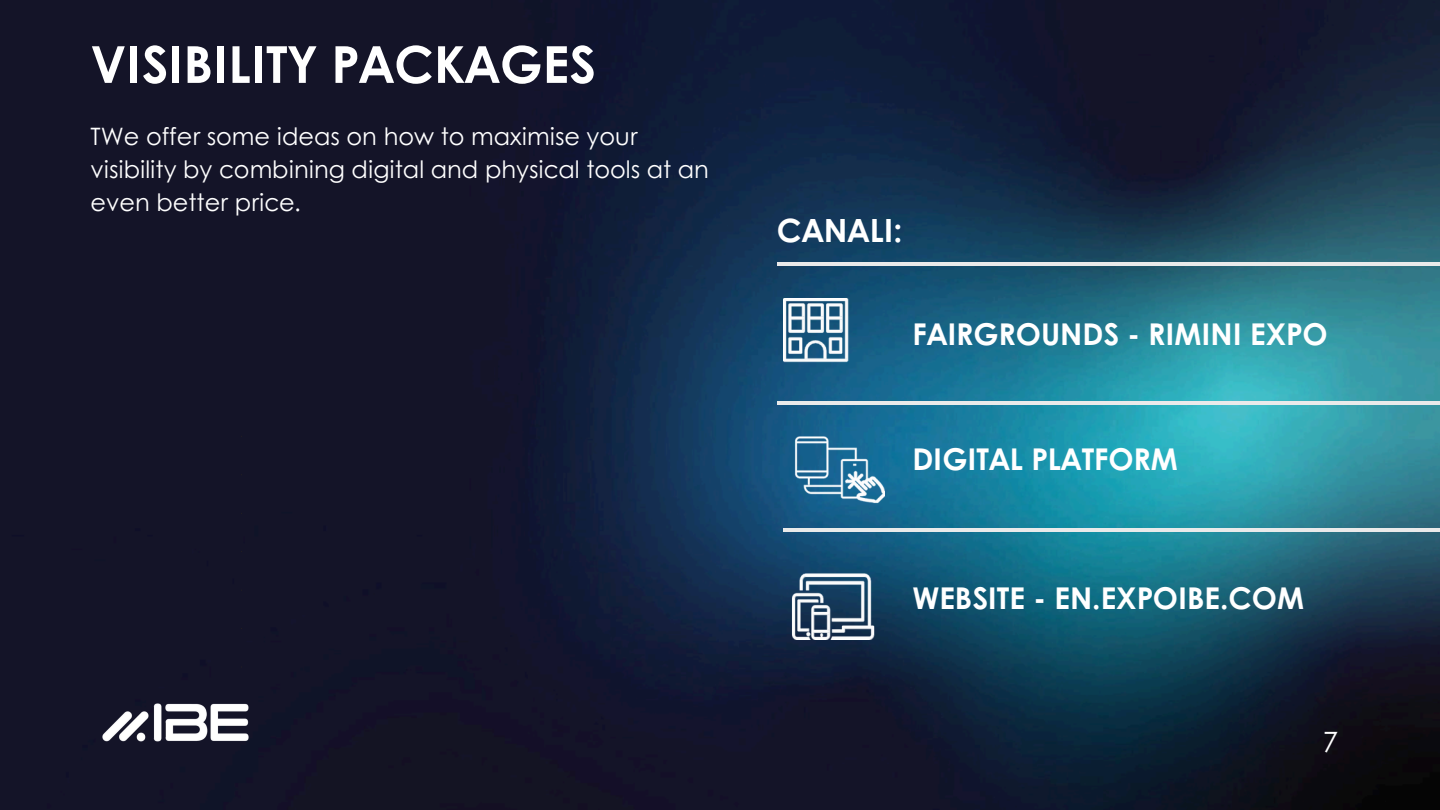
<style>
.page{position:relative;width:1440px;height:810px;background:#fff}
.page>*{position:absolute;margin:0;border:0;box-sizing:border-box;transform-origin:0 0}
.t1{font:700 51px "Century Gothic";color:#fff}
.t2{font:700 32px "Century Gothic";color:#fff}
.t3{font:700 30px "Century Gothic";color:#fff}
.t4{font:28px "Century Gothic";color:#fff}
.t5{font:24px/33px "Century Gothic";color:#fff}
</style>
<div class="page">
<img style="left:0;top:0;width:1440px;height:810px">
<svg style="left:241px;top:474px;width:1px;height:193px"></svg>
<img style="left:783px;top:298px;width:101px;height:341px">
<hr style="left:777px;top:262px;width:663px;height:3px;background:#eaeaea">
<hr style="left:777px;top:402px;width:663px;height:3px;background:#eaeaea">
<hr style="left:783px;top:529px;width:657px;height:3px;background:#eaeaea">
<img style="left:91px;top:692px;width:169px;height:67px">
<p class="t1" style="left:91px;top:26px;width:507px">VISIBILITY PACKAGES</p>
<p class="t5" style="left:91px;top:118px;width:620px">TWe offer some ideas on how to maximise your visibility by combining digital and physical tools at an even better price.</p>
<p class="t2" style="left:777px;top:206px;width:127px">CANALI:</p>
<p class="t3" style="left:912px;top:311px;width:417px">FAIRGROUNDS - RIMINI EXPO</p>
<p class="t3" style="left:912px;top:436px;width:267px">DIGITAL PLATFORM</p>
<h2 class="t3" style="left:912px;top:575px;width:393px">WEBSITE - EN.EXPOIBE.COM</h2>
<h2 class="t4" style="left:1323px;top:721px;width:17px">7</h2>
</div>
